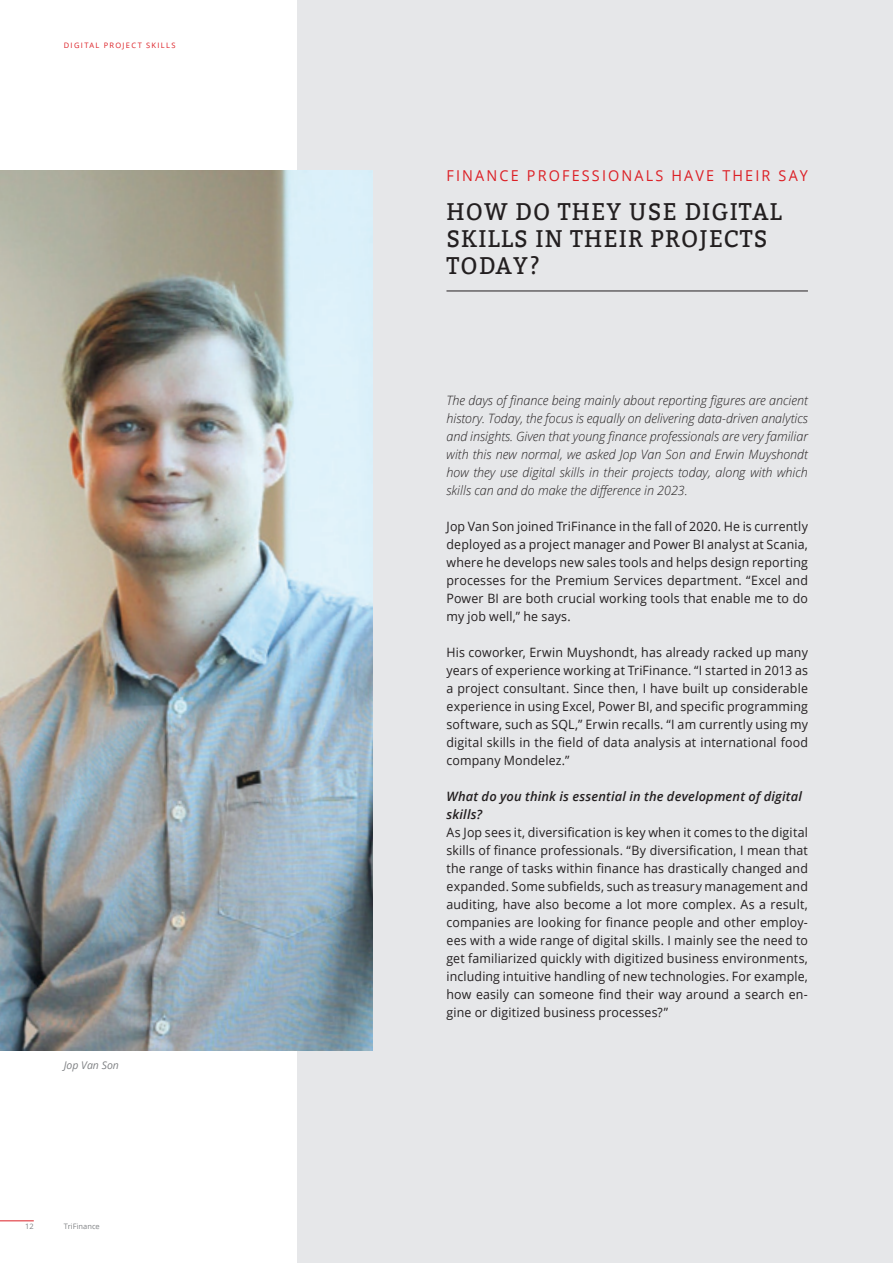
<style>
.page{position:relative;width:893px;height:1263px;background:#fff}
.page>*{position:absolute;margin:0;border:0;box-sizing:border-box;transform-origin:0 0}
.t1{font:24px/27px "Bitter";letter-spacing:.05em;color:#231f20;scale:.95 1}
.t2{font:15px "Open Sans";letter-spacing:.15em;color:#dc1f25;scale:.96 1}
.t3{font:12.9px/18px "Open Sans";letter-spacing:.015em;color:#231f20;text-align:justify;scale:.96 1}
.t4{font:italic 300 12.9px/18px "Open Sans";color:#231f20;text-align:justify}
.t5{font:italic 600 12.9px/18px "Open Sans";letter-spacing:.015em;color:#231f20}
.t6{font:italic 10.65px "Open Sans";color:#808285}
.t7{font:7.5px "Open Sans";letter-spacing:.18em;color:#dc1f25}
.t8{font:7.5px "Open Sans";color:#808285}
</style>
<div class="page">
<div style="left:298px;top:0;width:595px;height:1263px;background:#e6e7e9"></div>
<img style="left:0;top:170px;width:372px;height:880px">
<hr style="left:446px;top:291px;width:362px;height:1px;background:#231f20">
<hr style="left:0;top:1220px;width:34px;height:1px;background:#dc1f25">
<p class="t7" style="left:64px;top:40px;width:113px">DIGITAL PROJECT SKILLS</p>
<p class="t6" style="left:64px;top:1058px;width:57px">Jop Van Son</p>
<p class="t8" style="left:25px;top:1221px;width:10px">12</p>
<p class="t8" style="left:64px;top:1221px;width:38px">TriFinance</p>
<p class="t2" style="left:446px;top:165px;width:378px">FINANCE PROFESSIONALS HAVE THEIR SAY</p>
<h1 class="t1" style="left:446px;top:198px;width:354px">HOW DO THEY USE DIGITAL<br>SKILLS IN THEIR PROJECTS<br>TODAY?</h1>
<p class="t4" style="left:446px;top:391px;width:363px">The days of finance being mainly about reporting figures are ancient history. Today, the focus is equally on delivering data-driven analytics and insights. Given that young finance professionals are very familiar with this new normal, we asked Jop Van Son and Erwin Muyshondt how they use digital skills in their projects today, along with which skills can and do make the difference in 2023.</p>
<p class="t3" style="left:446px;top:517px;width:378px">Jop Van Son joined TriFinance in the fall of 2020. He is currently deployed as a project manager and Power BI analyst at Scania, where he develops new sales tools and helps design reporting processes for the Premium Services department. “Excel and Power BI are both crucial working tools that enable me to do my job well,” he says.</p>
<p class="t3" style="left:446px;top:643px;width:378px">His coworker, Erwin Muyshondt, has already racked up many years of experience working at TriFinance. “I started in 2013 as a project consultant. Since then, I have built up considerable experience in using Excel, Power BI, and specific programming software, such as SQL,” Erwin recalls. “I am currently using my digital skills in the field of data analysis at international food company Mondelez.”</p>
<p class="t5" style="left:446px;top:787px;width:357px">What do you think is essential in the development of digital skills?</p>
<p class="t3" style="left:446px;top:823px;width:378px">As Jop sees it, diversification is key when it comes to the digital skills of finance professionals. “By diversification, I mean that the range of tasks within finance has drastically changed and expanded. Some subfields, such as treasury management and auditing, have also become a lot more complex. As a result, companies are looking for finance people and other employ&shy;ees with a wide range of digital skills. I mainly see the need to get familiarized quickly with digitized business environments, including intuitive handling of new technologies. For example, how easily can someone find their way around a search en&shy;gine or digitized business processes?”</p>
</div>
